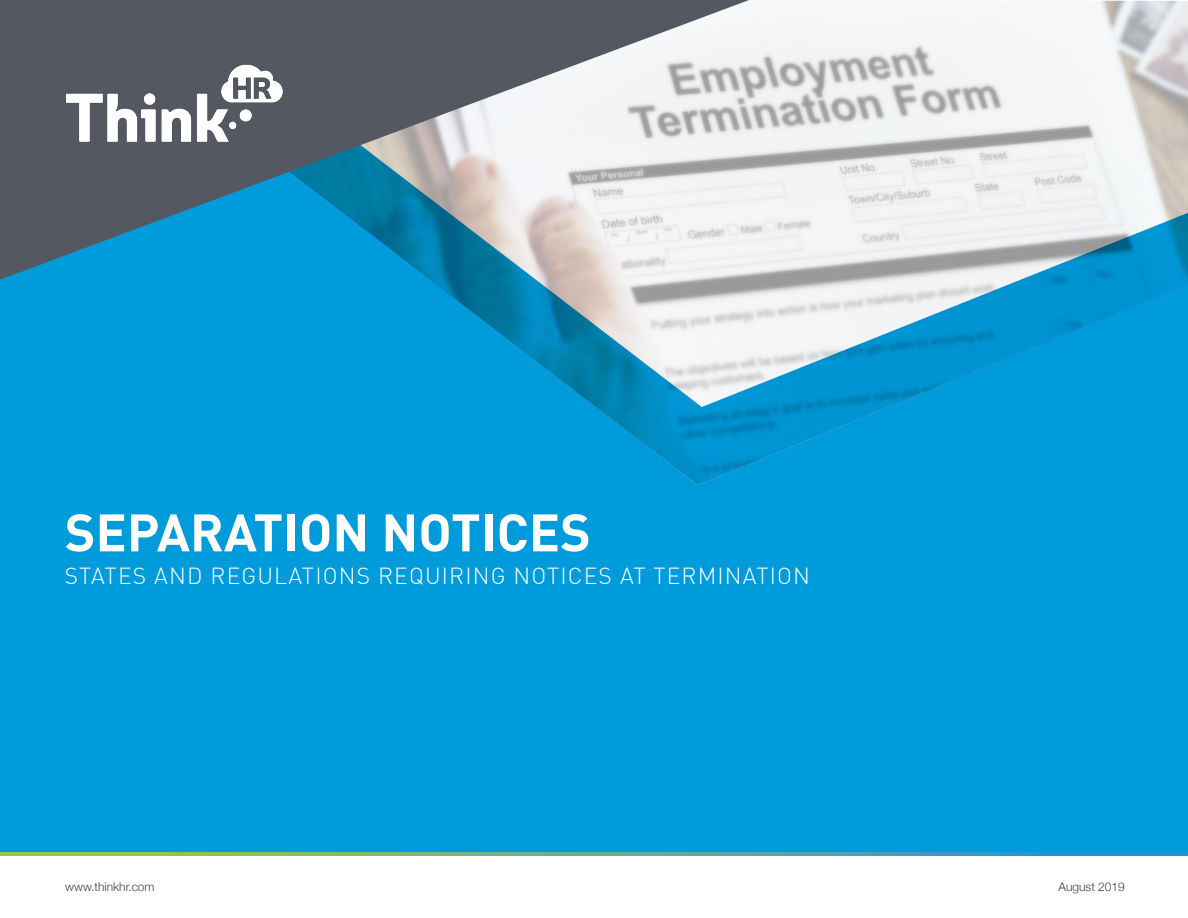
<style>
.page{position:relative;width:1188px;height:918px;background:#fff}
.page>*{position:absolute;margin:0;border:0;box-sizing:border-box;transform-origin:0 0}
.t1{font:700 51.9px "GMVDIN Pro";color:#fff}
.t2{font:300 22.8px "GMVDIN Pro";letter-spacing:.05em;color:#fff}
.List_Paragraph_Numbe{font:300 12px "Helvetica Neue";color:#404041}
</style>
<div class="page">
<img style="left:749px;top:0;width:439px;height:67px">
<div style="left:0;top:280px;width:1188px;height:572px;background:#009bda"></div>
<svg style="left:259px;top:67px;width:929px;height:418px;fill:#009bda"></svg>
<svg style="left:0;top:0;width:749px;height:280px"></svg>
<img style="left:20px;top:0;width:309px;height:223px">
<svg style="left:0;top:852px;width:1188px;height:3px"></svg>
<p class="t1" style="left:65px;top:492px;width:528px">SEPARATION NOTICES</p>
<p class="t2" style="left:65px;top:559px;width:747px">STATES AND REGULATIONS REQUIRING NOTICES AT TERMINATION</p>
<p class="List_Paragraph_Numbe" style="left:65px;top:877px;width:91px">www.thinkhr.com</p>
<p class="List_Paragraph_Numbe" style="left:1058px;top:877px;width:68px">August 2019</p>
</div>
